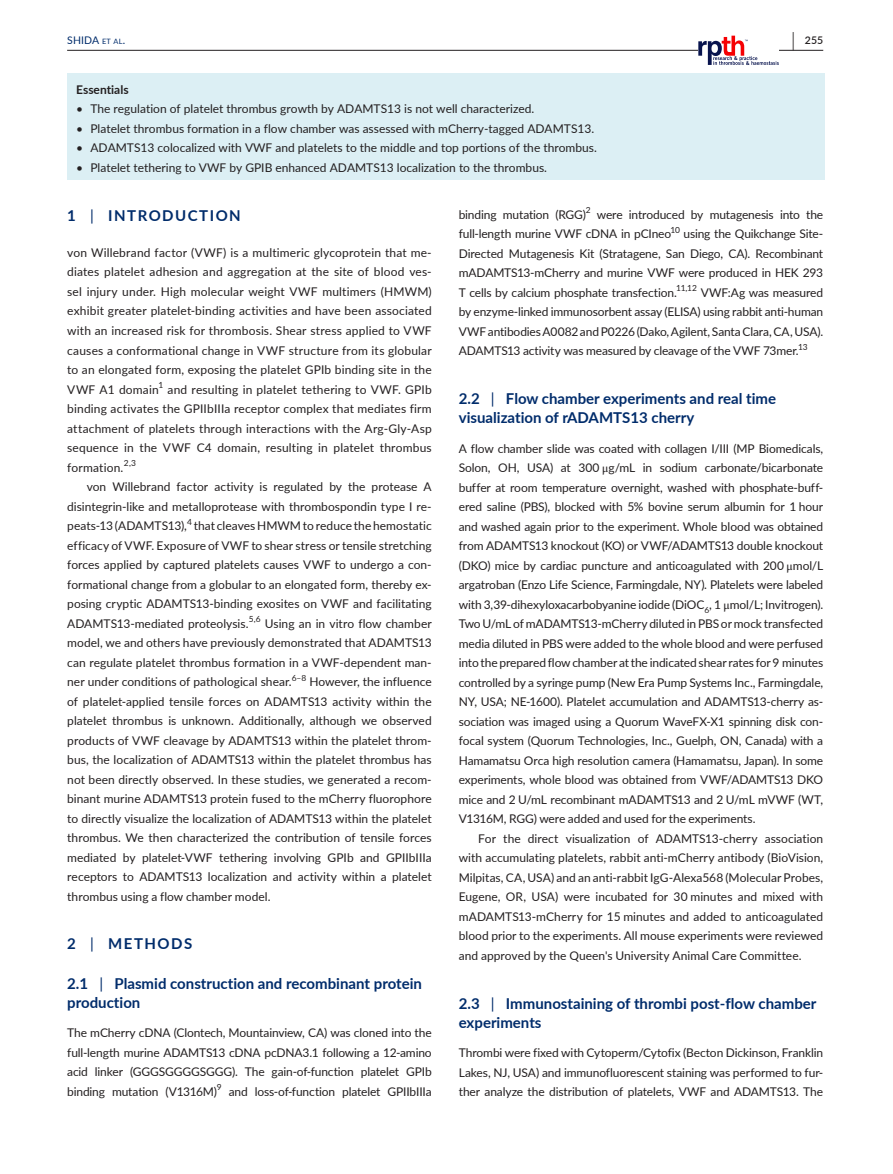
<style>
.page{position:relative;width:893px;height:1174px;background:#fff}
.page>*{position:absolute;margin:0;border:0;box-sizing:border-box;transform-origin:0 0}
.t1{font:600 19.5px "Lato";color:#231f20;scale:.48 1}
.t2{font:700 15px/19.5px "Lato";color:#002c6b}
.t3{font:700 15px "Lato";letter-spacing:.1em;color:#002c6b}
.t4{font:12px/19.5px "Lato";color:#231f20;text-align:justify}
.t5{font:700 12px "Lato";color:#231f20}
.t6{font:10.5px "Lato";letter-spacing:.015em;color:#002c6b}
.t7{font:600 10.5px "Lato";color:#231f20}
.t8{font:8.4px "Lato";letter-spacing:-.035em;color:#231f20}
.s1{font-size:7.35px}
.s2{font-weight:400}
.s3{font-family:"STIX"}
</style>
<div class="page">
<hr style="left:67px;top:50px;width:756px;height:1px;background:#231f20">
<svg style="left:698px;top:36px;width:81px;height:29px"></svg>
<div style="left:67px;top:73px;width:758px;height:32px;background:#dceff4"></div>
<div style="left:67px;top:94px;width:758px;height:30px;background:#dceff4"></div>
<div style="left:67px;top:113px;width:758px;height:31px;background:#dceff4"></div>
<div style="left:67px;top:133px;width:758px;height:30px;background:#dceff4"></div>
<div style="left:67px;top:152px;width:758px;height:27px;background:#dceff4"></div>
<h1 class="t1" style="left:792px;top:26px;width:7px">|</h1>
<p class="t6" style="left:67px;top:33px;width:60px">SHIDA <span class="s1">et al</span>.</p>
<p class="t7" style="left:805px;top:33px;width:20px">255</p>
<p class="t5" style="left:76px;top:80px;width:54px">Essentials</p>
<p class="t4" style="left:76px;top:98px;width:460px">• The regulation of platelet thrombus growth by ADAMTS13 is not well characterized.</p>
<p class="t4" style="left:76px;top:118px;width:520px">• Platelet thrombus formation in a flow chamber was assessed with mCherry-tagged ADAMTS13.</p>
<p class="t4" style="left:76px;top:137px;width:522px">• ADAMTS13 colocalized with VWF and platelets to the middle and top portions of the thrombus.</p>
<p class="t4" style="left:76px;top:157px;width:472px">• Platelet tethering to VWF by GPIB enhanced ADAMTS13 localization to the thrombus.</p>
<p class="t3" style="left:67px;top:204px;width:175px">1 <span class="s2">|</span> INTRODUCTION</p>
<p class="t4" style="left:67px;top:242px;width:366px">von Willebrand factor (VWF) is a multimeric glycoprotein that me&shy;diates platelet adhesion and aggregation at the site of blood ves&shy;sel injury under. High molecular weight VWF multimers (HMWM) exhibit greater platelet-binding activities and have been associated with an increased risk for thrombosis. Shear stress applied to VWF causes a conformational change in VWF structure from its globular to an elongated form, exposing the platelet GPIb binding site in the VWF A1 domain<sup>1</sup> and resulting in platelet tethering to VWF. GPIb binding activates the GPIIbIIIa receptor complex that mediates firm attachment of platelets through interactions with the Arg-Gly-Asp sequence in the VWF C4 domain, resulting in platelet thrombus formation.</p>
<p class="t8" style="left:124px;top:457px;width:14px">2,3</p>
<p class="t4" style="left:67px;top:476px;width:366px;text-indent:20px">von Willebrand factor activity is regulated by the protease A disintegrin-like and metalloprotease with thrombospondin type I re&shy;peats-13 (ADAMTS13),</p>
<p class="t8" style="left:187px;top:515px;width:6px">4</p>
<p class="t4" style="left:67px;top:515px;width:366px;text-indent:127px">that cleaves HMWM to reduce the hemostatic efficacy of VWF. Exposure of VWF to shear stress or tensile stretching forces applied by captured platelets causes VWF to undergo a con&shy;formational change from a globular to an elongated form, thereby ex&shy;posing cryptic ADAMTS13-binding exosites on VWF and facilitating ADAMTS13-mediated proteolysis.</p>
<p class="t8" style="left:249px;top:613px;width:13px">5,6</p>
<p class="t4" style="left:67px;top:613px;width:366px;text-indent:198px">Using an in vitro flow chamber model, we and others have previously demonstrated that ADAMTS13 can regulate platelet thrombus formation in a VWF-dependent man&shy;ner under conditions of pathological shear.</p>
<p class="t8" style="left:292px;top:671px;width:16px">6–8</p>
<p class="t4" style="left:67px;top:671px;width:366px;text-indent:242px">However, the influence of platelet-applied tensile forces on ADAMTS13 activity within the platelet thrombus is unknown. Additionally, although we observed products of VWF cleavage by ADAMTS13 within the platelet throm&shy;bus, the localization of ADAMTS13 within the platelet thrombus has not been directly observed. In these studies, we generated a recom&shy;binant murine ADAMTS13 protein fused to the mCherry fluorophore to directly visualize the localization of ADAMTS13 within the platelet thrombus. We then characterized the contribution of tensile forces mediated by platelet-VWF tethering involving GPIb and GPIIbIIIa receptors to ADAMTS13 localization and activity within a platelet thrombus using a flow chamber model.</p>
<p class="t3" style="left:67px;top:933px;width:127px">2 <span class="s2">|</span> METHODS</p>
<p class="t2" style="left:67px;top:972px;width:356px">2.1 <span class="s2">|</span> Plasmid construction and recombinant protein production</p>
<p class="t4" style="left:67px;top:1022px;width:366px">The mCherry cDNA (Clontech, Mountainview, CA) was cloned into the full-length murine ADAMTS13 cDNA pcDNA3.1 following a 12-amino acid linker (GGGSGGGGSGGG). The gain-of-function platelet GPIb binding mutation (V1316M)<sup>9</sup> and loss-of-function platelet GPIIbIIIa</p>
<p class="t4" style="left:459px;top:204px;width:129px">binding mutation (RGG)</p>
<p class="t8" style="left:586px;top:204px;width:6px">2</p>
<p class="t4" style="left:459px;top:204px;width:366px;text-indent:138px">were introduced by mutagenesis into the full-length murine VWF cDNA in pCIneo</p>
<p class="t8" style="left:670px;top:223px;width:11px">10</p>
<p class="t4" style="left:459px;top:223px;width:366px;text-indent:225px">using the Quikchange Site-Directed Mutagenesis Kit (Stratagene, San Diego, CA). Recombinant mADAMTS13-mCherry and murine VWF were produced in HEK 293<br>T cells by calcium phosphate transfection.</p>
<p class="t8" style="left:676px;top:282px;width:22px">11,12</p>
<p class="t4" style="left:459px;top:282px;width:366px;text-indent:242px">VWF:Ag was measured by enzyme-linked immunosorbent assay (ELISA) using rabbit anti-human VWF antibodies A0082 and P0226 (Dako, Agilent, Santa Clara, CA, USA).<br>ADAMTS13 activity was measured by cleavage of the VWF 73mer.</p>
<p class="t8" style="left:798px;top:340px;width:11px">13</p>
<p class="t2" style="left:459px;top:388px;width:319px">2.2 <span class="s2">|</span> Flow chamber experiments and real time visualization of rADAMTS13 cherry</p>
<p class="t4" style="left:459px;top:438px;width:366px">A flow chamber slide was coated with collagen I/III (MP Biomedicals, Solon, OH, USA) at 300 <span class="s3">μ</span>g/mL in sodium carbonate/bicarbonate buffer at room temperature overnight, washed with phosphate-buff&shy;ered saline (PBS), blocked with 5% bovine serum albumin for 1 hour and washed again prior to the experiment. Whole blood was obtained from ADAMTS13 knockout (KO) or VWF/ADAMTS13 double knockout (DKO) mice by cardiac puncture and anticoagulated with 200 <span class="s3">μ</span>mol/L argatroban (Enzo Life Science, Farmingdale, NY). Platelets were labeled with 3,39-dihexyloxacarbobyanine iodide (DiOC<sub>6</sub>, 1 <span class="s3">μ</span>mol/L; Invitrogen).<br>Two U/mL of mADAMTS13-mCherry diluted in PBS or mock transfected media diluted in PBS were added to the whole blood and were perfused into the prepared flow chamber at the indicated shear rates for 9 minutes controlled by a syringe pump (New Era Pump Systems Inc., Farmingdale, NY, USA; NE-1600). Platelet accumulation and ADAMTS13-cherry as&shy;sociation was imaged using a Quorum WaveFX-X1 spinning disk con&shy;focal system (Quorum Technologies, Inc., Guelph, ON, Canada) with a Hamamatsu Orca high resolution camera (Hamamatsu, Japan). In some experiments, whole blood was obtained from VWF/ADAMTS13 DKO mice and 2 U/mL recombinant mADAMTS13 and 2 U/mL mVWF (WT, V1316M, RGG) were added and used for the experiments.</p>
<p class="t4" style="left:459px;top:828px;width:366px;text-indent:20px">For the direct visualization of ADAMTS13-cherry association with accumulating platelets, rabbit anti-mCherry antibody (BioVision, Milpitas, CA, USA) and an anti-rabbit IgG-Alexa568 (Molecular Probes, Eugene, OR, USA) were incubated for 30 minutes and mixed with mADAMTS13-mCherry for 15 minutes and added to anticoagulated blood prior to the experiments. All mouse experiments were reviewed and approved by the Queen's University Animal Care Committee.</p>
<p class="t2" style="left:459px;top:992px;width:359px">2.3 <span class="s2">|</span> Immunostaining of thrombi post-flow chamber experiments</p>
<p class="t4" style="left:459px;top:1042px;width:366px">Thrombi were fixed with Cytoperm/Cytofix (Becton Dickinson, Franklin Lakes, NJ, USA) and immunofluorescent staining was performed to fur&shy;ther analyze the distribution of platelets, VWF and ADAMTS13. The</p>
</div>
